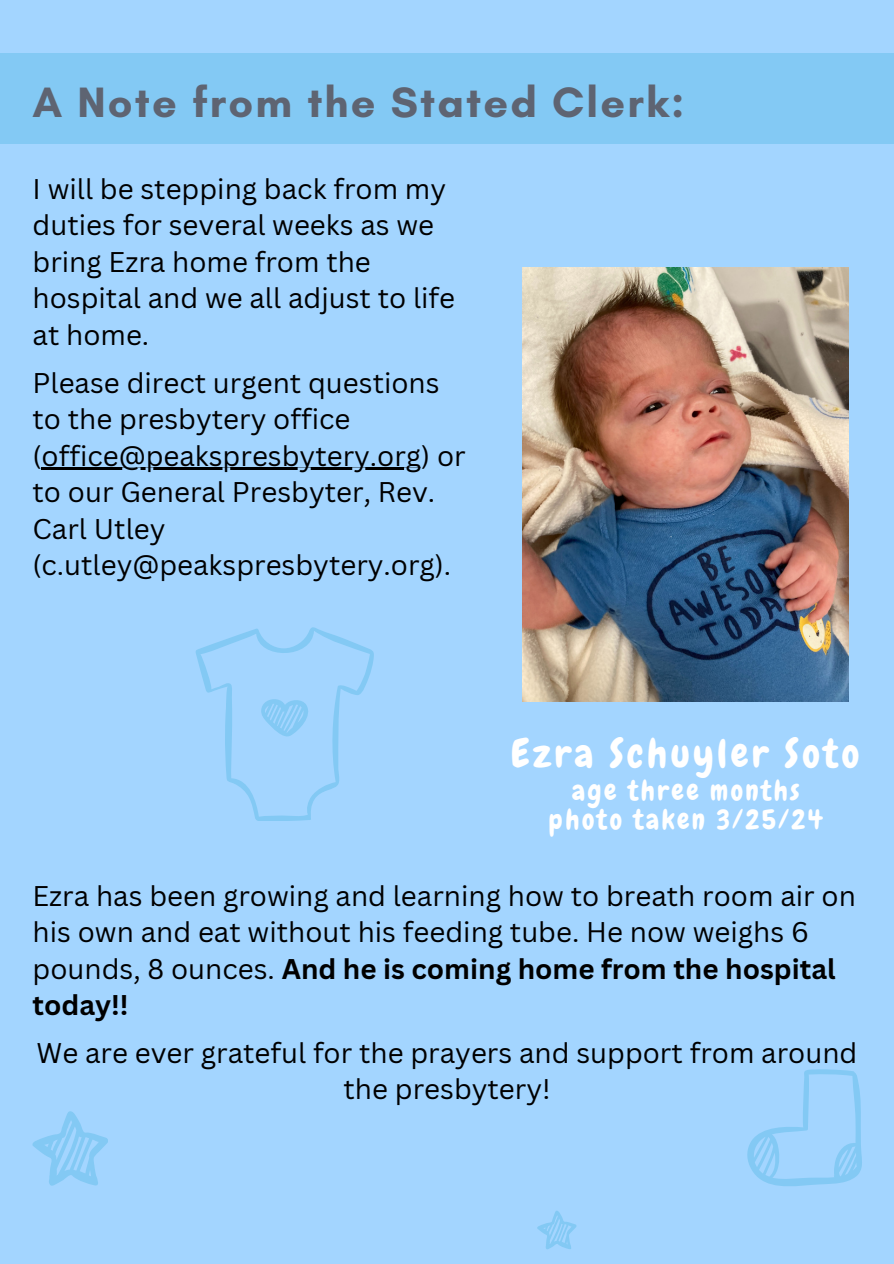
<style>
.page{position:relative;width:894px;height:1264px;background:#fff}
.page>*{position:absolute;margin:0;border:0;box-sizing:border-box;transform-origin:0 0}
.t1{font:700 43.2px "Glacial Indifference";letter-spacing:.05em;color:#5e6472}
.t2{font:39.3px "Chewy";letter-spacing:.09em;color:#fff}
.t3{font:27.75px/36.5px "Canva Sans";color:#000}
.t4{font:27.6px "Chewy";letter-spacing:.09em;color:#fff}
.s1{font-weight:700}
</style>
<div class="page">
<div style="left:0;top:0;width:893px;height:1263px;background:#a3d5ff"></div>
<svg style="left:196px;top:627px;width:178px;height:193px"></svg>
<svg style="left:747px;top:1069px;width:114px;height:117px"></svg>
<div style="left:0;top:54px;width:893px;height:90px;background:#83c9f4"></div>
<svg style="left:33px;top:1111px;width:75px;height:74px"></svg>
<svg style="left:537px;top:1211px;width:39px;height:38px"></svg>
<img style="left:522px;top:267px;width:326px;height:435px">
<hr style="left:42px;top:467px;width:379px;height:3px;background:#000">
<h1 class="t1" style="left:32px;top:76px;width:653px">A Note from the Stated Clerk:</h1>
<p class="t3" style="left:33px;top:170px;width:424px">I will be stepping back from my duties for several weeks as we bring Ezra home from the hospital and we all adjust to life at home.</p>
<p class="t3" style="left:33px;top:364px;width:434px">Please direct urgent questions to the presbytery office (office@peakspresbytery.org) or</p>
<p class="t3" style="left:33px;top:473px;width:420px">to our General Presbyter, Rev.<br>Carl Utley (c.utley@peakspresbytery.org).</p>
<p class="t2" style="left:511px;top:728px;width:349px">Ezra Schuyler Soto</p>
<p class="t4" style="left:572px;top:772px;width:229px">age three months</p>
<p class="t4" style="left:549px;top:802px;width:275px">photo taken 3/25/24</p>
<p class="t3" style="left:33px;top:876px;width:824px">Ezra has been growing and learning how to breath room air on his own and eat without his feeding tube. He now weighs 6 pounds, 8 ounces. <span class="s1">And he is coming home from the hospital today!!</span></p>
<p class="t3" style="left:37px;top:1033px;width:822px;text-align:center">We are ever grateful for the prayers and support from around the presbytery!</p>
</div>
